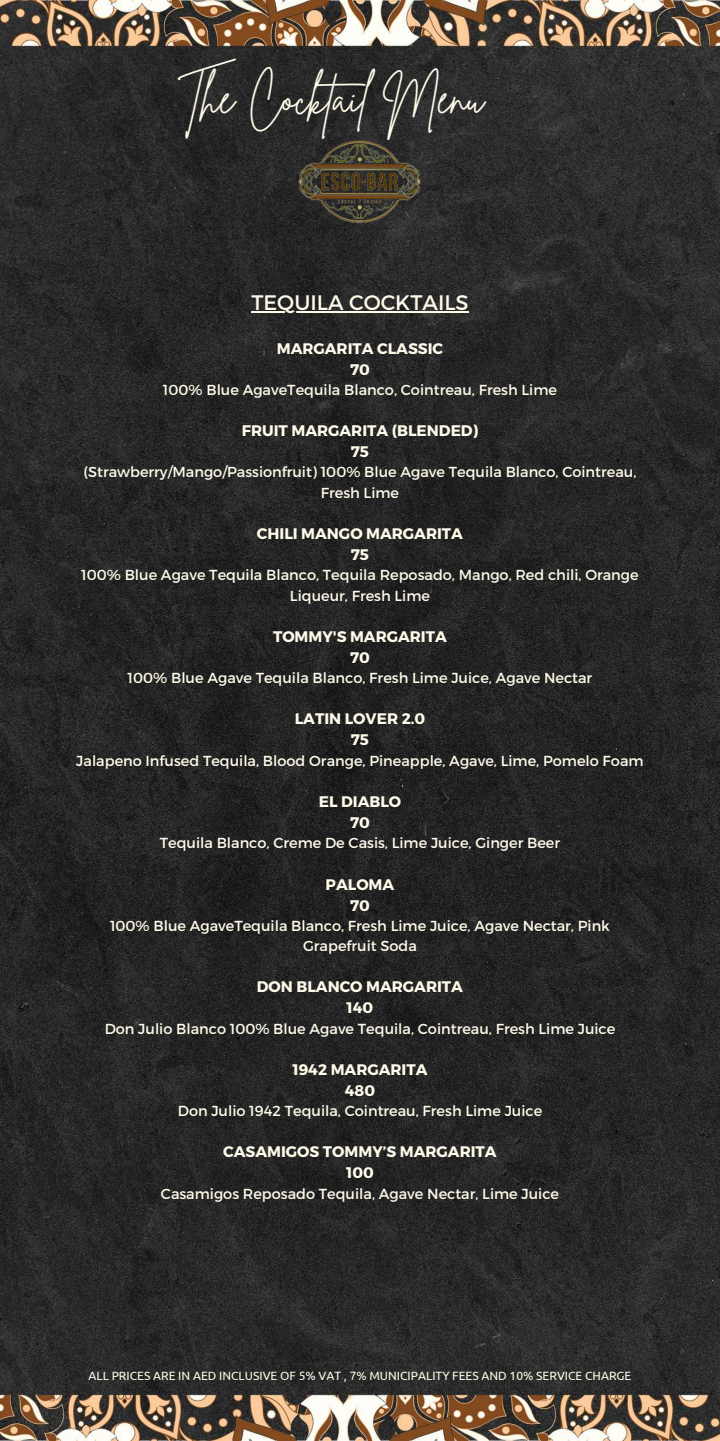
<style>
.page{position:relative;width:720px;height:1441px;background:#fff}
.page>*{position:absolute;margin:0;border:0;box-sizing:border-box;transform-origin:0 0}
.t1{font:44.8px "Brittany Signature";color:#fffbea}
.t2{font:21px "Montserrat";color:#fffbea}
.t3{font:700 15.3px/21px "Montserrat";color:#fffbea;text-align:center}
.t4{font:14.5px/20.2px "Montserrat";color:#fffbea;text-align:center}
.t5{font:12px "Ubuntu";color:#fffbea}
</style>
<div class="page">
<img style="left:0;top:0;width:720px;height:1440px">
<img style="left:288px;top:125px;width:144px;height:112px">
<hr style="left:251px;top:311px;width:218px;height:2px;background:#fffbea">
<h1 class="t1" style="left:178px;top:68px;width:308px">The Cocktail Menu</h1>
<h2 class="t2" style="left:251px;top:289px;width:219px">TEQUILA COCKTAILS</h2>
<p class="t3" style="left:277px;top:337px;width:168px">MARGARITA CLASSIC<br>70</p>
<p class="t4" style="left:163px;top:379px;width:396px">100% Blue AgaveTequila Blanco, Cointreau, Fresh Lime</p>
<p class="t3" style="left:242px;top:419px;width:238px">FRUIT MARGARITA (BLENDED)<br>75</p>
<p class="t4" style="left:84px;top:461px;width:554px">(Strawberry/Mango/Passionfruit) 100% Blue Agave Tequila Blanco, Cointreau,<br>Fresh Lime</p>
<p class="t3" style="left:257px;top:522px;width:208px">CHILI MANGO MARGARITA<br>75</p>
<p class="t4" style="left:81px;top:564px;width:559px">100% Blue Agave Tequila Blanco, Tequila Reposado, Mango, Red chili, Orange<br>Liqueur, Fresh Lime</p>
<p class="t3" style="left:273px;top:625px;width:175px">TOMMY'S MARGARITA<br>70</p>
<p class="t4" style="left:128px;top:667px;width:466px">100% Blue Agave Tequila Blanco, Fresh Lime Juice, Agave Nectar</p>
<p class="t3" style="left:295px;top:707px;width:132px">LATIN LOVER 2.0<br>75</p>
<p class="t4" style="left:76px;top:749px;width:569px">Jalapeno Infused Tequila, Blood Orange, Pineapple, Agave, Lime, Pomelo Foam</p>
<p class="t3" style="left:319px;top:790px;width:84px">EL DIABLO<br>70</p>
<p class="t4" style="left:160px;top:832px;width:402px">Tequila Blanco, Creme De Casis, Lime Juice, Ginger Beer</p>
<p class="t3" style="left:326px;top:872px;width:70px">PALOMA<br>70</p>
<p class="t4" style="left:110px;top:914px;width:501px">100% Blue AgaveTequila Blanco, Fresh Lime Juice, Agave Nectar, Pink<br>Grapefruit Soda</p>
<p class="t3" style="left:257px;top:975px;width:208px">DON BLANCO MARGARITA<br>140</p>
<p class="t4" style="left:105px;top:1017px;width:512px">Don Julio Blanco 100% Blue Agave Tequila, Cointreau, Fresh Lime Juice</p>
<p class="t3" style="left:292px;top:1057px;width:137px">1942 MARGARITA<br>480</p>
<p class="t4" style="left:178px;top:1099px;width:366px">Don Julio 1942 Tequila, Cointreau, Fresh Lime Juice</p>
<p class="t3" style="left:223px;top:1140px;width:275px">CASAMIGOS TOMMY’S MARGARITA<br>100</p>
<p class="t4" style="left:161px;top:1182px;width:400px">Casamigos Reposado Tequila, Agave Nectar, Lime Juice</p>
<p class="t5" style="left:88px;top:1368px;width:545px">ALL PRICES ARE IN AED INCLUSIVE OF 5% VAT , 7% MUNICIPALITY FEES AND 10% SERVICE CHARGE</p>
</div>
